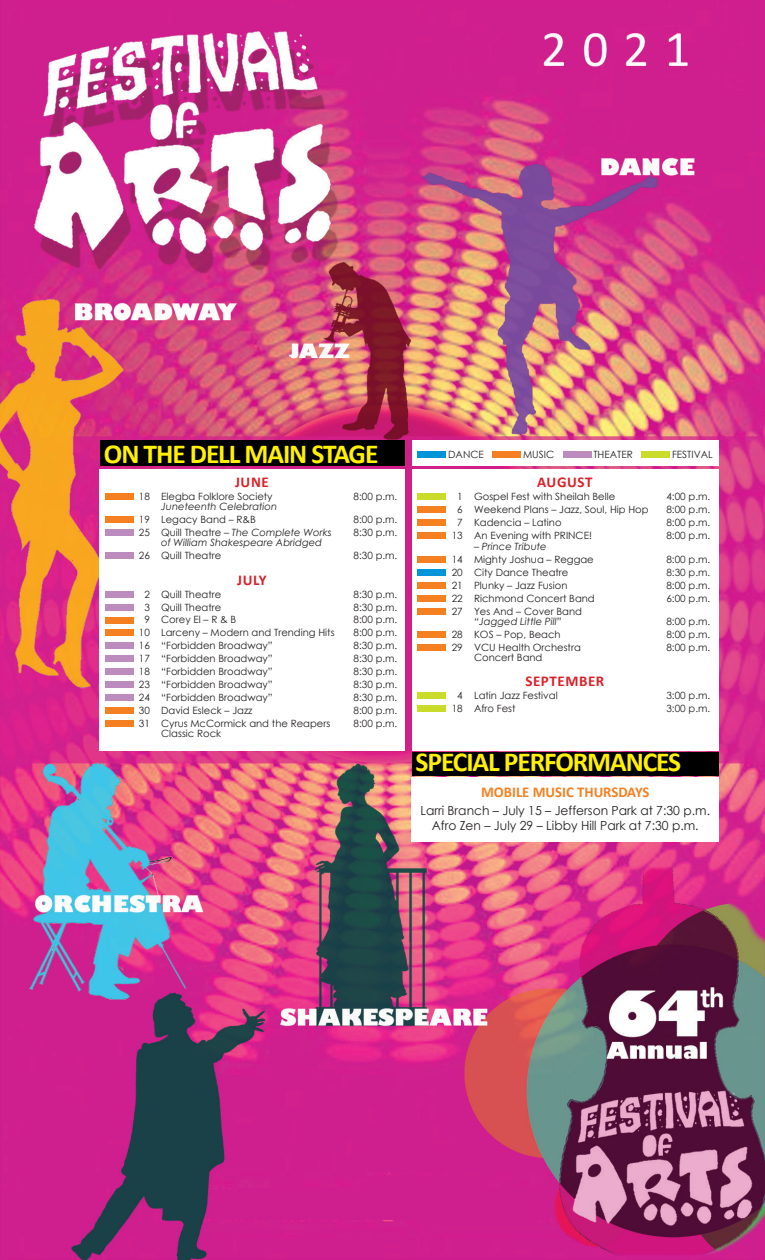
<style>
.page{position:relative;width:765px;height:1260px;background:#fff}
.page>*{position:absolute;margin:0;border:0;box-sizing:border-box;transform-origin:0 0}
.t1{font:700 27.5px "Calibri";letter-spacing:-.04em;color:#fff101}
.t2{font:700 15px "Calibri";letter-spacing:.04em;color:#da2128}
.t3{font:700 15px "Calibri";color:#f58021}
.t4{font:12.5px/15px "Century Gothic";color:#231f20;text-align:center}
.t5{font:10px "Century Gothic";color:#231f20}
.t6{font:italic 10px "Century Gothic";color:#231f20}
.s1{font-style:normal}
</style>
<div class="page">
<img style="left:0;top:0;width:765px;height:1260px">
<div style="left:99px;top:469px;width:306px;height:282px;background:#fff"></div>
<div style="left:412px;top:469px;width:306px;height:282px;background:#fff"></div>
<div style="left:105px;top:493px;width:28px;height:7px;background:#f58021"></div>
<div style="left:105px;top:516px;width:28px;height:7px;background:#f58021"></div>
<div style="left:105px;top:529px;width:28px;height:7px;background:#bd8cbf"></div>
<div style="left:105px;top:552px;width:28px;height:7px;background:#bd8cbf"></div>
<div style="left:105px;top:591px;width:28px;height:7px;background:#bd8cbf"></div>
<div style="left:105px;top:604px;width:28px;height:7px;background:#bd8cbf"></div>
<div style="left:105px;top:617px;width:28px;height:6px;background:#f58021"></div>
<div style="left:105px;top:630px;width:28px;height:6px;background:#f58021"></div>
<div style="left:105px;top:643px;width:28px;height:6px;background:#bd8cbf"></div>
<div style="left:105px;top:655px;width:28px;height:7px;background:#bd8cbf"></div>
<div style="left:105px;top:668px;width:28px;height:7px;background:#bd8cbf"></div>
<div style="left:105px;top:681px;width:28px;height:7px;background:#bd8cbf"></div>
<div style="left:105px;top:694px;width:28px;height:7px;background:#bd8cbf"></div>
<div style="left:105px;top:707px;width:28px;height:7px;background:#f58021"></div>
<div style="left:105px;top:720px;width:28px;height:7px;background:#f58021"></div>
<div style="left:418px;top:493px;width:28px;height:7px;background:#cadb2a"></div>
<div style="left:418px;top:506px;width:28px;height:7px;background:#f58021"></div>
<div style="left:418px;top:519px;width:28px;height:7px;background:#f58021"></div>
<div style="left:418px;top:532px;width:28px;height:7px;background:#f58021"></div>
<div style="left:418px;top:556px;width:28px;height:7px;background:#f58021"></div>
<div style="left:418px;top:569px;width:28px;height:7px;background:#0095d9"></div>
<div style="left:418px;top:582px;width:28px;height:7px;background:#f58021"></div>
<div style="left:418px;top:595px;width:28px;height:7px;background:#f58021"></div>
<div style="left:418px;top:608px;width:28px;height:7px;background:#f58021"></div>
<div style="left:418px;top:631px;width:28px;height:7px;background:#f58021"></div>
<div style="left:418px;top:644px;width:28px;height:7px;background:#f58021"></div>
<div style="left:418px;top:693px;width:28px;height:6px;background:#cadb2a"></div>
<div style="left:418px;top:705px;width:28px;height:7px;background:#cadb2a"></div>
<div style="left:412px;top:441px;width:306px;height:25px;background:#fff"></div>
<div style="left:418px;top:451px;width:28px;height:7px;background:#0095d9"></div>
<div style="left:493px;top:451px;width:28px;height:7px;background:#f58021"></div>
<div style="left:563px;top:451px;width:28px;height:7px;background:#bd8cbf"></div>
<div style="left:642px;top:451px;width:28px;height:7px;background:#cadb2a"></div>
<div style="left:101px;top:441px;width:304px;height:25px;background:#000"></div>
<div style="left:412px;top:753px;width:306px;height:23px;background:#000"></div>
<div style="left:411px;top:777px;width:308px;height:64px;background:#fff"></div>
<h1 class="t1" style="left:104px;top:435px;width:276px">ON THE DELL MAIN STAGE</h1>
<p class="t5" style="left:448px;top:447px;width:37px">DANCE</p>
<p class="t5" style="left:523px;top:447px;width:33px">MUSIC</p>
<p class="t5" style="left:593px;top:447px;width:41px">THEATER</p>
<p class="t5" style="left:672px;top:447px;width:42px">FESTIVAL</p>
<h2 class="t2" style="left:235px;top:472px;width:35px">JUNE</h2>
<p class="t5" style="left:139px;top:489px;width:135px">18 Elegba Folklore Society</p>
<p class="t5" style="left:354px;top:489px;width:45px">8:00 p.m.</p>
<p class="t6" style="left:161px;top:499px;width:118px">Juneteenth Celebration</p>
<p class="t5" style="left:139px;top:512px;width:119px">19 Legacy Band – R&amp;B</p>
<p class="t5" style="left:354px;top:512px;width:45px">8:00 p.m.</p>
<p class="t6" style="left:139px;top:525px;width:194px"><span class="s1">25 Quill Theatre –</span> The Complete Works</p>
<p class="t5" style="left:354px;top:525px;width:45px">8:30 p.m.</p>
<p class="t6" style="left:161px;top:535px;width:162px">of William Shakespeare Abridged</p>
<p class="t5" style="left:139px;top:548px;width:84px">26 Quill Theatre</p>
<p class="t5" style="left:354px;top:548px;width:45px">8:30 p.m.</p>
<h2 class="t2" style="left:237px;top:569px;width:31px">JULY</h2>
<p class="t5" style="left:144px;top:587px;width:78px">2 Quill Theatre</p>
<p class="t5" style="left:354px;top:587px;width:45px">8:30 p.m.</p>
<p class="t5" style="left:144px;top:600px;width:78px">3 Quill Theatre</p>
<p class="t5" style="left:354px;top:600px;width:45px">8:30 p.m.</p>
<p class="t5" style="left:144px;top:613px;width:93px">9 Corey El – R &amp; B</p>
<p class="t5" style="left:354px;top:613px;width:45px">8:00 p.m.</p>
<p class="t5" style="left:139px;top:626px;width:197px">10 Larceny – Modern and Trending Hits</p>
<p class="t5" style="left:354px;top:626px;width:45px">8:00 p.m.</p>
<p class="t5" style="left:139px;top:639px;width:135px">16 “Forbidden Broadway”</p>
<p class="t5" style="left:354px;top:639px;width:45px">8:30 p.m.</p>
<p class="t5" style="left:139px;top:652px;width:135px">17 “Forbidden Broadway”</p>
<p class="t5" style="left:354px;top:652px;width:45px">8:30 p.m.</p>
<p class="t5" style="left:139px;top:665px;width:135px">18 “Forbidden Broadway”</p>
<p class="t5" style="left:354px;top:665px;width:45px">8:30 p.m.</p>
<p class="t5" style="left:139px;top:677px;width:135px">23 “Forbidden Broadway”</p>
<p class="t5" style="left:354px;top:677px;width:45px">8:30 p.m.</p>
<p class="t5" style="left:139px;top:690px;width:135px">24 “Forbidden Broadway”</p>
<p class="t5" style="left:354px;top:690px;width:45px">8:30 p.m.</p>
<p class="t5" style="left:139px;top:703px;width:115px">30 David Esleck – Jazz</p>
<p class="t5" style="left:354px;top:703px;width:45px">8:00 p.m.</p>
<p class="t5" style="left:139px;top:716px;width:193px">31 Cyrus McCormick and the Reapers</p>
<p class="t5" style="left:354px;top:716px;width:45px">8:00 p.m.</p>
<p class="t5" style="left:161px;top:726px;width:62px">Classic Rock</p>
<h2 class="t2" style="left:537px;top:472px;width:57px">AUGUST</h2>
<p class="t5" style="left:457px;top:489px;width:160px">1 Gospel Fest with Sheilah Belle</p>
<p class="t5" style="left:666px;top:489px;width:45px">4:00 p.m.</p>
<p class="t5" style="left:457px;top:502px;width:193px">6 Weekend Plans – Jazz, Soul, Hip Hop</p>
<p class="t5" style="left:666px;top:502px;width:45px">8:00 p.m.</p>
<p class="t5" style="left:457px;top:515px;width:106px">7 Kadencia – Latino</p>
<p class="t5" style="left:666px;top:515px;width:45px">8:00 p.m.</p>
<p class="t5" style="left:452px;top:528px;width:142px">13 An Evening with PRINCE!</p>
<p class="t5" style="left:666px;top:528px;width:45px">8:00 p.m.</p>
<p class="t6" style="left:474px;top:539px;width:74px">– Prince Tribute</p>
<p class="t5" style="left:452px;top:552px;width:144px">14 Mighty Joshua – Reggae</p>
<p class="t5" style="left:666px;top:552px;width:45px">8:00 p.m.</p>
<p class="t5" style="left:452px;top:565px;width:118px">20 City Dance Theatre</p>
<p class="t5" style="left:666px;top:565px;width:45px">8:30 p.m.</p>
<p class="t5" style="left:452px;top:578px;width:117px">21 Plunky – Jazz Fusion</p>
<p class="t5" style="left:666px;top:578px;width:45px">8:00 p.m.</p>
<p class="t5" style="left:452px;top:591px;width:145px">22 Richmond Concert Band</p>
<p class="t5" style="left:666px;top:591px;width:45px">6:00 p.m.</p>
<p class="t5" style="left:452px;top:604px;width:132px">27 Yes And – Cover Band</p>
<p class="t6" style="left:474px;top:614px;width:89px">“Jagged Little Pill”</p>
<p class="t5" style="left:666px;top:614px;width:45px">8:00 p.m.</p>
<p class="t5" style="left:452px;top:627px;width:110px">28 KOS – Pop, Beach</p>
<p class="t5" style="left:666px;top:627px;width:45px">8:00 p.m.</p>
<p class="t5" style="left:452px;top:640px;width:131px">29 VCU Health Orchestra</p>
<p class="t5" style="left:666px;top:640px;width:45px">8:00 p.m.</p>
<p class="t5" style="left:474px;top:650px;width:70px">Concert Band</p>
<h2 class="t2" style="left:525px;top:671px;width:81px">SEPTEMBER</h2>
<p class="t5" style="left:457px;top:689px;width:102px">4 Latin Jazz Festival</p>
<p class="t5" style="left:666px;top:689px;width:45px">3:00 p.m.</p>
<p class="t5" style="left:452px;top:702px;width:65px">18 Afro Fest</p>
<p class="t5" style="left:666px;top:702px;width:45px">3:00 p.m.</p>
<h1 class="t1" style="left:416px;top:743px;width:267px">SPECIAL PERFORMANCES</h1>
<h2 class="t3" style="left:481px;top:781px;width:170px">MOBILE MUSIC THURSDAYS</h2>
<p class="t4" style="left:420px;top:803px;width:291px">Larri Branch – July 15 – Jefferson Park at 7:30 p.m.<br>Afro Zen – July 29 – Libby Hill Park at 7:30 p.m.</p>
</div>
